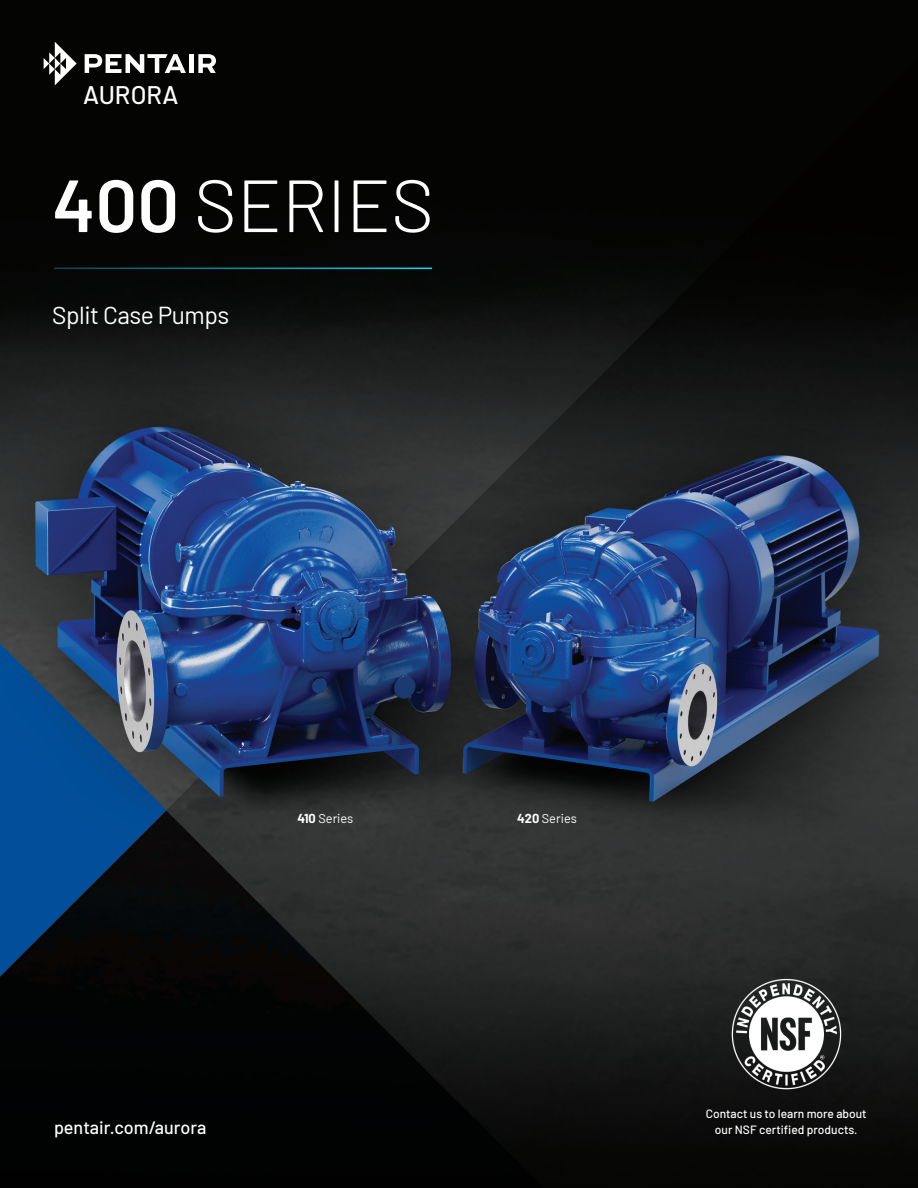
<style>
.page{position:relative;width:918px;height:1188px;background:#fff}
.page>*{position:absolute;margin:0;border:0;box-sizing:border-box;transform-origin:0 0}
.t1{font:300 73.8px "Barlow";color:#fff}
.Paragraph_Style_1{font:500 25.35px "Barlow";letter-spacing:-.005em;color:#fff}
.t2{font:24.6px "Barlow";letter-spacing:-.02em;color:#fff}
.CVI_Bullets{font:500 18px "Barlow";color:#fff}
.t3{font:12.75px "Barlow";color:#fff}
.CVI_Bullets-2{font:500 12px/16.5px "Barlow";color:#fff;text-align:center}
.s1{font-weight:600}
.s2{font-weight:700}
</style>
<div class="page">
<img style="left:0;top:0;width:918px;height:1188px">
<svg style="left:44px;top:42px;width:33px;height:43px"></svg>
<svg style="left:85px;top:54px;width:101px;height:19px"></svg>
<hr style="left:189px;top:54px;width:4px;height:19px;background:#fff">
<svg style="left:198px;top:54px;width:18px;height:19px"></svg>
<hr style="left:54px;top:268px;width:378px;height:1px;background:#00daf8">
<img style="left:724px;top:972px;width:124px;height:124px">
<p class="Paragraph_Style_1" style="left:83px;top:76px;width:97px">AURORA</p>
<p class="t1" style="left:52px;top:153px;width:383px"><span class="s1">400</span> SERIES</p>
<p class="t2" style="left:52px;top:298px;width:178px">Split Case Pumps</p>
<p class="t3" style="left:298px;top:809px;width:57px"><span class="s2">410</span> Series</p>
<p class="t3" style="left:517px;top:809px;width:61px"><span class="s2">420</span> Series</p>
<p class="CVI_Bullets" style="left:54px;top:1114px;width:154px">pentair.com/aurora</p>
<p class="CVI_Bullets-2" style="left:706px;top:1104px;width:163px">Contact us to learn more about our NSF certified products.</p>
</div>
